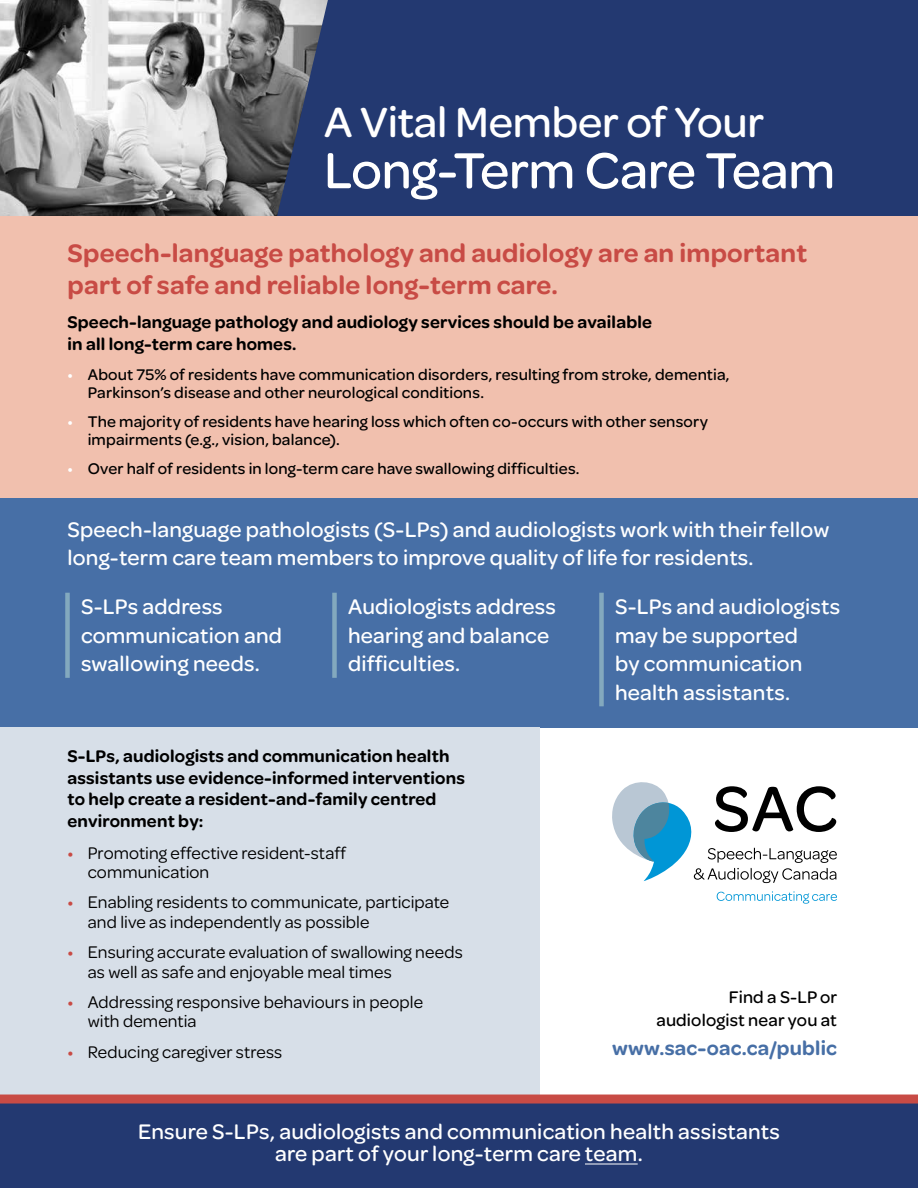
<style>
.page{position:relative;width:918px;height:1188px;background:#fff}
.page>*{position:absolute;margin:0;border:0;box-sizing:border-box;transform-origin:0 0}
.t1{font:500 54px "Omnes";letter-spacing:-.01em;color:#fff}
.t2{font:500 45px "Omnes";letter-spacing:-.005em;color:#fff}
.t3{font:600 27px/32.4px "Omnes";letter-spacing:.01em;color:#c84b45}
.t4{font:500 22.5px/28.5px "Omnes";letter-spacing:.01em;color:#fff}
.t5{font:600 21px "Omnes";letter-spacing:.01em;color:#476fa6}
.t6{font:18px/19.5px "Omnes";letter-spacing:.005em;color:#000}
.t7{font:600 18px/21.6px "Omnes";letter-spacing:.01em;color:#000}
.t8{font:500 18px/22.5px "Omnes";letter-spacing:.01em;color:#000;text-align:right}
.t9{font:500 16.5px/18px "Omnes";letter-spacing:.01em;color:#000}
.s1{color:#fff}
.s2{font-weight:500;color:#c84b45}
</style>
<div class="page">
<div style="left:0;top:216px;width:918px;height:282px;background:#f1c0ae"></div>
<div style="left:0;top:498px;width:918px;height:229px;background:#476fa6"></div>
<div style="left:0;top:727px;width:540px;height:368px;background:#d7dfe8"></div>
<div style="left:0;top:0;width:918px;height:216px;background:#233971"></div>
<div style="left:0;top:1102px;width:918px;height:86px;background:#233971"></div>
<div style="left:0;top:1095px;width:918px;height:9px;background:#c84b45"></div>
<hr style="left:585px;top:1164px;width:53px;height:1px;background:#fff">
<svg style="left:612px;top:782px;width:225px;height:101px"></svg>
<svg style="left:717px;top:891px;width:120px;height:13px"></svg>
<img style="left:0;top:0;width:328px;height:216px">
<div style="left:65px;top:593px;width:5px;height:85px;background:#83a9be"></div>
<div style="left:332px;top:593px;width:5px;height:85px;background:#83a9be"></div>
<div style="left:599px;top:593px;width:5px;height:113px;background:#83a9be"></div>
<h2 class="t2" style="left:324px;top:92px;width:442px">A Vital Member of Your</h2>
<h1 class="t1" style="left:324px;top:133px;width:513px">Long-Term Care Team</h1>
<p class="t3" style="left:68px;top:235px;width:741px">Speech-language pathology and audiology are an important part of safe and reliable long-term care.</p>
<p class="t7" style="left:68px;top:310px;width:586px">Speech-language pathology and audiology services should be available in all long-term care homes.</p>
<p class="t9" style="left:88px;top:364px;width:643px;text-indent:-20px"><span class="s1">•</span> About 75% of residents have communication disorders, resulting from stroke, dementia,<br>Parkinson’s disease and other neurological conditions.</p>
<p class="t9" style="left:88px;top:411px;width:622px;text-indent:-20px"><span class="s1">•</span> The majority of residents have hearing loss which often co-occurs with other sensory impairments (e.g., vision, balance).</p>
<p class="t9" style="left:67px;top:458px;width:514px"><span class="s1">•</span> Over half of residents in long-term care have swallowing difficulties.</p>
<p class="t4" style="left:68px;top:514px;width:764px">Speech-language pathologists (S-LPs) and audiologists work with their fellow long-term care team members to improve quality of life for residents.</p>
<p class="t4" style="left:81px;top:591px;width:203px">S-LPs address communication and swallowing needs.</p>
<p class="t4" style="left:348px;top:591px;width:210px">Audiologists address hearing and balance difficulties.</p>
<p class="t4" style="left:615px;top:591px;width:227px">S-LPs and audiologists may be supported<br>by communication health assistants.</p>
<p class="t7" style="left:68px;top:744px;width:399px">S-LPs, audiologists and communication health assistants use evidence-informed interventions to help create a resident-and-family centred environment by:</p>
<p class="t6" style="left:88px;top:842px;width:260px;text-indent:-20px"><span class="s2">•</span> Promoting effective resident-staff communication</p>
<p class="t6" style="left:88px;top:892px;width:363px;text-indent:-20px"><span class="s2">•</span> Enabling residents to communicate, participate and live as independently as possible</p>
<p class="t6" style="left:88px;top:941px;width:376px;text-indent:-20px"><span class="s2">•</span> Ensuring accurate evaluation of swallowing needs as well as safe and enjoyable meal times</p>
<p class="t6" style="left:88px;top:991px;width:337px;text-indent:-20px"><span class="s2">•</span> Addressing responsive behaviours in people with dementia</p>
<p class="t6" style="left:68px;top:1041px;width:216px"><span class="s2">•</span> Reducing caregiver stress</p>
<p class="t8" style="left:656px;top:985px;width:182px">Find a S-LP or audiologist near you at</p>
<p class="t5" style="left:612px;top:1033px;width:226px">www.sac-oac.ca/public</p>
<p class="t4" style="left:138px;top:1118px;width:643px;line-height:22.5px;text-align:center">Ensure S-LPs, audiologists and communication health assistants are part of your long-term care team.</p>
</div>
